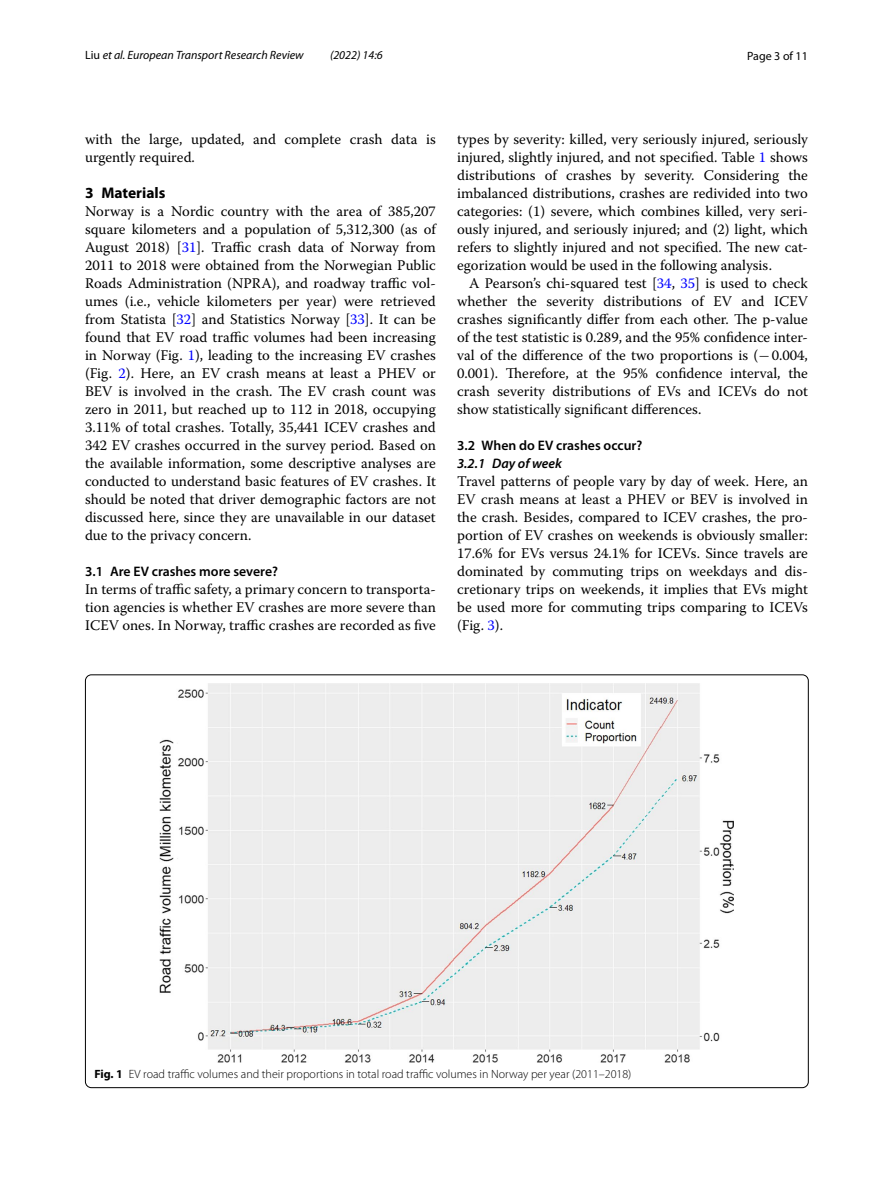
<style>
.page{position:relative;width:893px;height:1187px;background:#fff}
.page>*{position:absolute;margin:0;border:0;box-sizing:border-box;transform-origin:0 0}
.t1{font:700 15.45px "Myriad Pro";color:#000}
.t2{font:14.7px/18px "Warnock Pro";color:#000;text-align:justify}
.t3{font:600 13.8px "Myriad Pro";color:#000}
.t4{font:italic 600 13.8px "Myriad Pro";color:#000}
.t5{font:300 12px "Myriad Pro";color:#000}
.t6{font:italic 12px "Myriad Pro";color:#000}
.t7{font:12px "Myriad Pro";color:#000}
.s1{font-style:normal}
.s2{color:#00f}
.s3{font-family:"MTSY"}
.s4{font-weight:700}
</style>
<div class="page">
<img style="left:160px;top:683px;width:574px;height:379px">
<p class="t6" style="left:85px;top:48px;width:220px"><span class="s1">Liu</span> et al. European Transport Research Review</p>
<p class="t6" style="left:330px;top:48px;width:54px">(2022) 14:6</p>
<p class="t7" style="left:747px;top:48px;width:62px">Page 3 of 11</p>
<p class="t2" style="left:85px;top:130px;width:352px">with the large, updated, and complete crash data is urgently required.</p>
<p class="t1" style="left:85px;top:182px;width:82px">3 Materials</p>
<p class="t2" style="left:85px;top:202px;width:352px">Norway is a Nordic country with the area of 385,207 square kilometers and a population of 5,312,300 (as of August 2018) [<span class="s2">31</span>]. Traffic crash data of Norway from 2011 to 2018 were obtained from the Norwegian Public Roads Administration (NPRA), and roadway traffic vol&shy;umes (i.e., vehicle kilometers per year) were retrieved from Statista [<span class="s2">32</span>] and Statistics Norway [<span class="s2">33</span>]. It can be found that EV road traffic volumes had been increasing in Norway (Fig. <span class="s2">1</span>), leading to the increasing EV crashes (Fig. <span class="s2">2</span>). Here, an EV crash means at least a PHEV or BEV is involved in the crash. The EV crash count was zero in 2011, but reached up to 112 in 2018, occupying 3.11% of total crashes. Totally, 35,441 ICEV crashes and 342 EV crashes occurred in the survey period. Based on the available information, some descriptive analyses are conducted to understand basic features of EV crashes. It should be noted that driver demographic factors are not discussed here, since they are unavailable in our dataset due to the privacy concern.</p>
<p class="t3" style="left:85px;top:562px;width:195px">3.1 Are EV crashes more severe?</p>
<p class="t2" style="left:85px;top:580px;width:352px">In terms of traffic safety, a primary concern to transporta&shy;tion agencies is whether EV crashes are more severe than ICEV ones. In Norway, traffic crashes are recorded as five</p>
<p class="t2" style="left:457px;top:130px;width:352px">types by severity: killed, very seriously injured, seriously injured, slightly injured, and not specified. Table <span class="s2">1</span> shows distributions of crashes by severity. Considering the imbalanced distributions, crashes are redivided into two categories: (1) severe, which combines killed, very seri&shy;ously injured, and seriously injured; and (2) light, which refers to slightly injured and not specified. The new cat&shy;egorization would be used in the following analysis.</p>
<p class="t2" style="left:457px;top:274px;width:352px;text-indent:12px">A Pearson’s chi-squared test [<span class="s2">34</span>, <span class="s2">35</span>] is used to check whether the severity distributions of EV and ICEV crashes significantly differ from each other. The p-value of the test statistic is 0.289, and the 95% confidence inter&shy;val of the difference of the two proportions is (<span class="s3">−</span>0.004, 0.001). Therefore, at the 95% confidence interval, the crash severity distributions of EVs and ICEVs do not show statistically significant differences.</p>
<p class="t3" style="left:457px;top:436px;width:187px">3.2 When do EV crashes occur?</p>
<p class="t4" style="left:457px;top:454px;width:106px">3.2.1 Day of week</p>
<p class="t2" style="left:457px;top:472px;width:352px">Travel patterns of people vary by day of week. Here, an EV crash means at least a PHEV or BEV is involved in the crash. Besides, compared to ICEV crashes, the pro&shy;portion of EV crashes on weekends is obviously smaller:<br>17.6% for EVs versus 24.1% for ICEVs. Since travels are dominated by commuting trips on weekdays and dis&shy;cretionary trips on weekends, it implies that EVs might be used more for commuting trips comparing to ICEVs (Fig. <span class="s2">3</span>).</p>
<p class="t5" style="left:94px;top:1067px;width:538px"><span class="s4">Fig. 1</span> EV road traffic volumes and their proportions in total road traffic volumes in Norway per year (2011–2018)</p>
</div>
